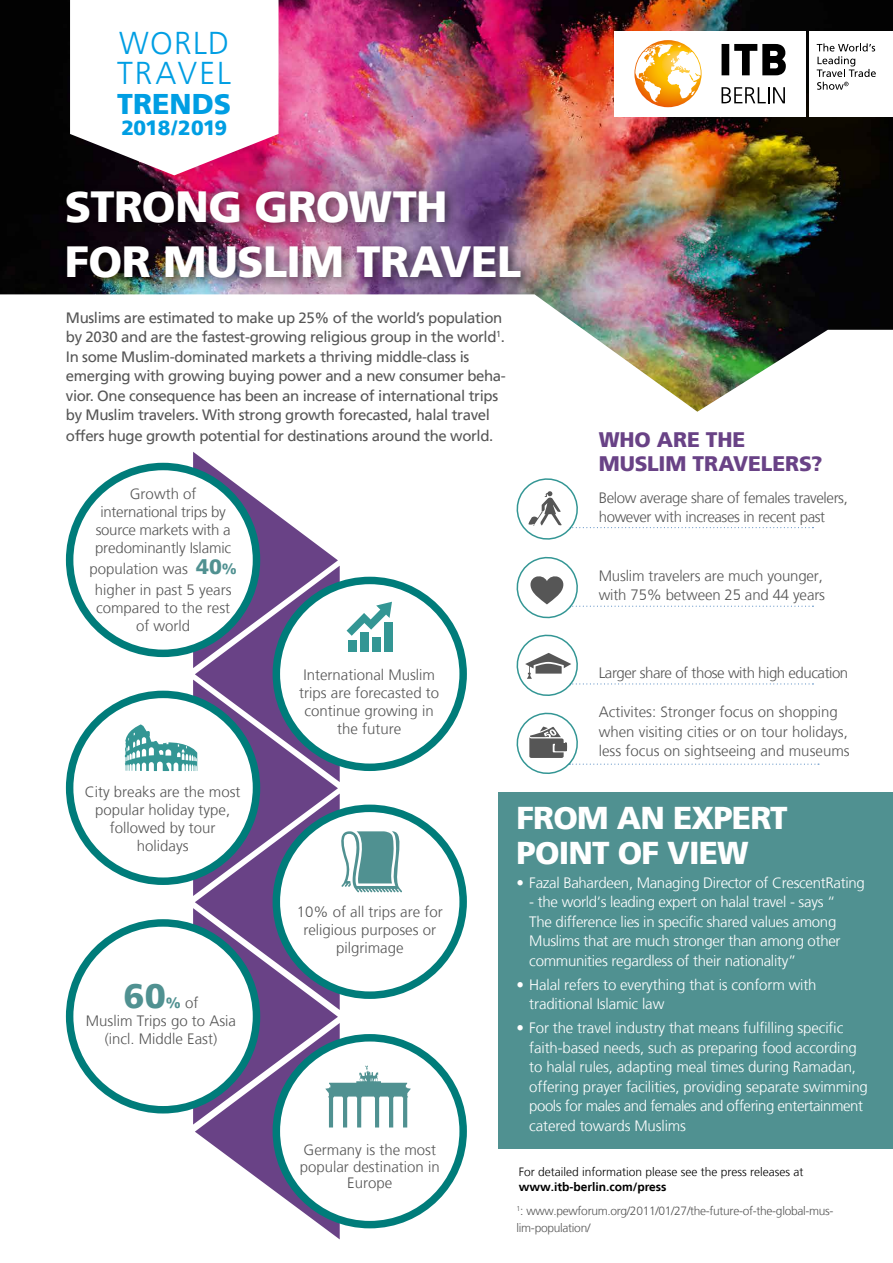
<style>
.page{position:relative;width:893px;height:1263px;background:#fff}
.page>*{position:absolute;margin:0;border:0;box-sizing:border-box;transform-origin:0 0}
.t1{font:900 43.5px/55.5px "Frutiger LT";letter-spacing:-.015em;color:#fff}
.t2{font:900 34.5px "Frutiger LT";color:#509191}
.t3{font:900 31.5px/34.5px "Frutiger LT";letter-spacing:-.025em;color:#fff}
.t4{font:300 31.5px/30px "Frutiger LT";letter-spacing:.04em;color:#009ee3}
.t5{font:900 28.5px "Frutiger LT";color:#009ee3}
.t6{font:900 21px/24px "Frutiger LT";letter-spacing:-.005em;color:#694286}
.t7{font:900 20.7px "Frutiger LT";letter-spacing:-.04em;color:#009ee3}
.t8{font:300 15px/19.5px "Frutiger LT";letter-spacing:-.01em;color:#fff}
.t9{font:300 15px/18px "Frutiger LT";color:#565656;text-align:center}
.t10{font:15px/19.5px "Frutiger LT";letter-spacing:-.025em;color:#565656}
.t11{font:300 15px/19.5px "Frutiger LT";letter-spacing:-.025em;color:#565656}
.t12{font:300 15px/18px "Frutiger LT";letter-spacing:-.02em;color:#565656;text-align:center}
.t13{font:300 15px "Frutiger LT";letter-spacing:-.03em;color:#565656}
.t14{font:300 12px/16.5px "Frutiger LT";letter-spacing:-.025em;color:#565656}
.t15{font:300 12px "Frutiger LT";color:#000}
.t16{font:700 12px "Frutiger LT";color:#000}
.s1{font-weight:900;font-size:21px;color:#509191}
.s2{font-weight:900;color:#509191}
</style>
<div class="page">
<img style="left:0;top:0;width:893px;height:412px">
<div style="left:499px;top:792px;width:394px;height:357px;background:#509191"></div>
<svg style="left:70px;top:0;width:209px;height:175px"></svg>
<div style="left:61px;top:184px;width:472px;height:106px;background:#000;opacity:.5"></div>
<svg style="left:516px;top:712px;width:303px;height:62px"></svg>
<svg style="left:516px;top:556px;width:297px;height:63px"></svg>
<svg style="left:516px;top:634px;width:297px;height:62px"></svg>
<div style="left:809px;top:31px;width:84px;height:86px;background:#fff"></div>
<div style="left:614px;top:31px;width:192px;height:86px;background:#fff"></div>
<svg style="left:722px;top:44px;width:64px;height:31px"></svg>
<svg style="left:721px;top:87px;width:64px;height:16px"></svg>
<svg style="left:817px;top:43px;width:59px;height:47px"></svg>
<svg style="left:634px;top:40px;width:68px;height:67px"></svg>
<svg style="left:635px;top:44px;width:66px;height:59px"></svg>
<svg style="left:516px;top:478px;width:297px;height:62px"></svg>
<svg style="left:125px;top:452px;width:286px;height:787px"></svg>
<h3 class="t4" style="left:117px;top:29px;width:115px">WORLD<br>TRAVEL</h3>
<h3 class="t5" style="left:117px;top:87px;width:116px">TRENDS</h3>
<h3 class="t7" style="left:122px;top:116px;width:107px">2018/2019</h3>
<h1 class="t1" style="left:65px;top:179px;width:458px">STRONG GROWTH<br>FOR MUSLIM TRAVEL</h1>
<p class="t10" style="left:66px;top:308px;width:441px">Muslims are estimated to make up 25% of the world’s population by 2030 and are the fastest-growing religious group in the world<sup>1</sup>.<br>In some Muslim-dominated markets a thriving middle-class is emerging with growing buying power and a new consumer beha&shy;vior. One consequence has been an increase of international trips by Muslim travelers. With strong growth forecasted, halal travel</p>
<p class="t10" style="left:66px;top:426px;width:429px">offers huge growth potential for destinations around the world.</p>
<p class="t12" style="left:95px;top:485px;width:138px">Growth of international trips by source markets with a predominantly Islamic</p>
<p class="t9" style="left:89px;top:559px;width:149px;line-height:21px">population was <span class="s1">40</span><span class="s2">% </span>higher in past 5 years</p>
<p class="t9" style="left:96px;top:599px;width:136px">compared to the rest of world</p>
<p class="t9" style="left:299px;top:666px;width:141px">International Muslim trips are forecasted to continue growing in the future</p>
<h3 class="t6" style="left:599px;top:427px;width:225px">WHO ARE THE<br>MUSLIM TRAVELERS?</h3>
<p class="t11" style="left:599px;top:488px;width:251px">Below average share of females travelers, however with increases in recent past</p>
<p class="t9" style="left:599px;top:566px;width:228px;line-height:19.5px;text-align:left">Muslim travelers are much younger, with 75% between 25 and 44 years</p>
<p class="t13" style="left:599px;top:664px;width:251px">Larger share of those with high education</p>
<p class="t9" style="left:599px;top:702px;width:252px;line-height:19.5px;text-align:left">Activites: Stronger focus on shopping when visiting cities or on tour holidays, less focus on sightseeing and museums</p>
<p class="t9" style="left:85px;top:783px;width:157px">City breaks are the most popular holiday type, followed by tour holidays</p>
<h2 class="t2" style="left:124px;top:975px;width:44px">60</h2>
<p class="t9" style="left:166px;top:994px;width:34px"><span class="s2">%</span> of</p>
<p class="t9" style="left:86px;top:1012px;width:152px">Muslim Trips go to Asia</p>
<p class="t9" style="left:105px;top:1030px;width:114px">(incl. Middle East)</p>
<p class="t9" style="left:297px;top:903px;width:147px">10% of all trips are for religious purposes or pilgrimage</p>
<p class="t9" style="left:300px;top:1142px;width:142px;line-height:16.5px">Germany is the most popular destination in<br>Europe</p>
<h3 class="t3" style="left:517px;top:801px;width:273px">FROM AN EXPERT<br>POINT OF VIEW</h3>
<p class="t8" style="left:517px;top:873px;width:350px">• Fazal Bahardeen, Managing Director of CrescentRating</p>
<p class="t8" style="left:529px;top:893px;width:313px">- the world‘s leading expert on halal travel - says “ The difference lies in specific shared values among Muslims that are much stronger than among other communities regardless of their nationality”</p>
<p class="t8" style="left:529px;top:975px;width:289px;text-indent:-13px">• Halal refers to everything that is conform with traditional Islamic law</p>
<p class="t8" style="left:529px;top:1019px;width:340px;text-indent:-13px">• For the travel industry that means fulfilling specific faith-based needs, such as preparing food according to halal rules, adapting meal times during Ramadan, offering prayer facilities, providing separate swimming pools for males and females and offering entertainment catered towards Muslims</p>
<p class="t15" style="left:519px;top:1165px;width:286px">For detailed information please see the press releases at</p>
<p class="t16" style="left:519px;top:1179px;width:149px">www.itb-berlin.com/press</p>
<p class="t14" style="left:517px;top:1203px;width:319px"><sup>1</sup>: www.pewforum.org/2011/01/27/the-future-of-the-global-mus&shy;lim-population/</p>
</div>
